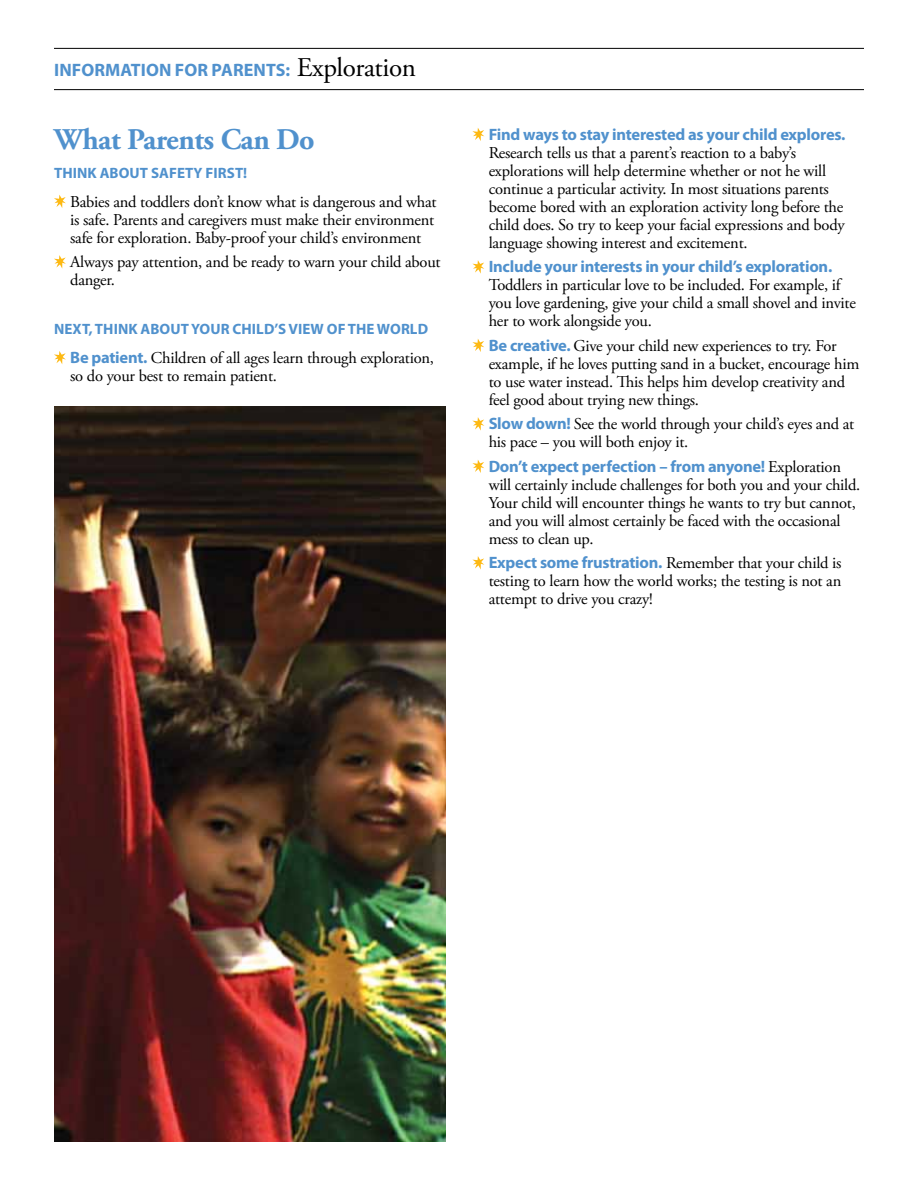
<style>
.page{position:relative;width:918px;height:1188px;background:#fff}
.page>*{position:absolute;margin:0;border:0;box-sizing:border-box;transform-origin:0 0}
.t1{font:700 30px "Adobe Garamond Pro";letter-spacing:-.015em;color:#5091cd}
.t2{font:700 18px "Myriad Pro";letter-spacing:.005em;color:#5091cd}
.t3{font:16.5px/18px "Adobe Garamond Pro";letter-spacing:-.015em;color:#000}
.t4{font:700 16.5px "Myriad Pro";letter-spacing:-.015em;color:#5091cd}
.t5{font:700 15px "Myriad Pro";letter-spacing:.005em;color:#5091cd}
.s1{font-family:"Adobe Garamond Pro";font-weight:400;font-size:27px;color:#000}
.s2{font-family:"Myriad Pro";font-weight:700;color:#5091cd}
.s3{font-family:"Adobe Garamond Pro";font-weight:400;color:#000}
</style>
<div class="page">
<hr style="left:54px;top:48px;width:810px;height:1px;background:#000">
<hr style="left:54px;top:89px;width:810px;height:1px;background:#000">
<svg style="left:54px;top:195px;width:12px;height:13px"></svg>
<svg style="left:54px;top:255px;width:12px;height:14px"></svg>
<svg style="left:54px;top:351px;width:12px;height:13px"></svg>
<svg style="left:472px;top:128px;width:12px;height:13px"></svg>
<svg style="left:472px;top:260px;width:12px;height:14px"></svg>
<svg style="left:472px;top:339px;width:12px;height:13px"></svg>
<svg style="left:472px;top:417px;width:12px;height:14px"></svg>
<svg style="left:472px;top:460px;width:12px;height:13px"></svg>
<svg style="left:472px;top:556px;width:12px;height:14px"></svg>
<img style="left:54px;top:406px;width:392px;height:735px">
<p class="t2" style="left:54px;top:58px;width:363px">Information for Parents: <span class="s1">Exploration</span></p>
<h1 class="t1" style="left:54px;top:122px;width:262px">What Parents Can Do</h1>
<p class="t5" style="left:54px;top:163px;width:195px">Think about safety first!</p>
<p class="t3" style="left:70px;top:193px;width:368px">Babies and toddlers don’t know what is dangerous and what is safe. Parents and caregivers must make their environment safe for exploration. Baby-proof your child’s environment</p>
<p class="t3" style="left:70px;top:253px;width:372px">Always pay attention, and be ready to warn your child about danger.</p>
<p class="t5" style="left:54px;top:319px;width:376px">Next, think about your child’s view of the world</p>
<p class="t3" style="left:70px;top:349px;width:365px"><span class="s2">Be patient.</span> Children of all ages learn through exploration, so do your best to remain patient.</p>
<p class="t4" style="left:489px;top:123px;width:358px">Find ways to stay interested as your child explores.</p>
<p class="t3" style="left:489px;top:144px;width:358px">Research tells us that a parent’s reaction to a baby’s explorations will help determine whether or not he will continue a particular activity. In most situations parents become bored with an exploration activity long before the child does. So try to keep your facial expressions and body language showing interest and excitement.</p>
<p class="t4" style="left:489px;top:256px;width:345px">Include your interests in your child’s exploration.</p>
<p class="t3" style="left:489px;top:276px;width:369px">Toddlers in particular love to be included. For example, if you love gardening, give your child a small shovel and invite her to work alongside you.</p>
<p class="t3" style="left:489px;top:337px;width:372px"><span class="s2">Be creative.</span> Give your child new experiences to try. For example, if he loves putting sand in a bucket, encourage him to use water instead. This helps him develop creativity and feel good about trying new things.</p>
<p class="t3" style="left:489px;top:415px;width:367px"><span class="s2">Slow down!</span> See the world through your child’s eyes and at his pace – you will both enjoy it.</p>
<p class="t4" style="left:489px;top:455px;width:354px">Don’t expect perfection – from anyone! <span class="s3">Exploration</span></p>
<p class="t3" style="left:489px;top:476px;width:373px">will certainly include challenges for both you and your child.<br>Your child will encounter things he wants to try but cannot, and you will almost certainly be faced with the occasional mess to clean up.</p>
<p class="t3" style="left:489px;top:554px;width:354px;text-align:justify"><span class="s2">Expect some frustration.</span> Remember that your child is testing to learn how the world works; the testing is not an attempt to drive you crazy!</p>
</div>
